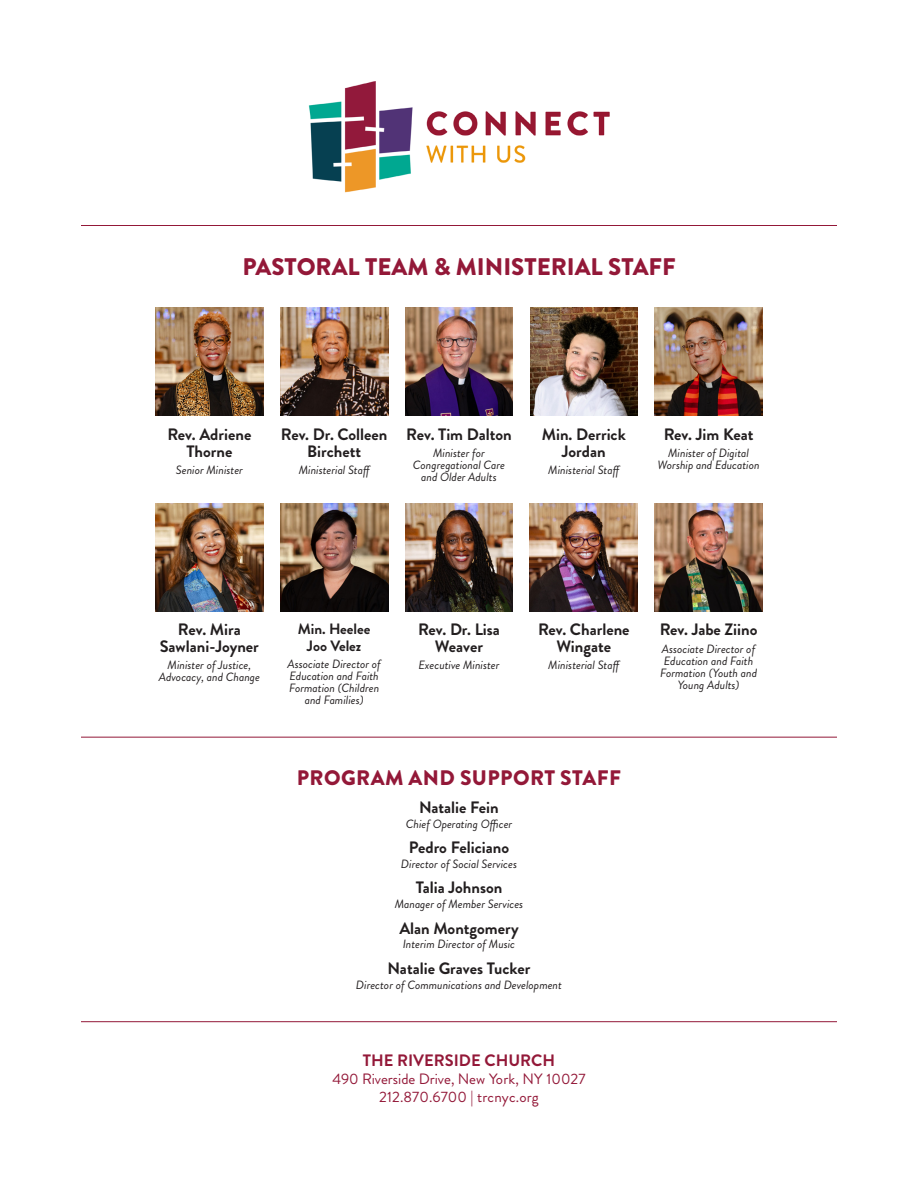
<style>
.page{position:relative;width:918px;height:1188px;background:#fff}
.page>*{position:absolute;margin:0;border:0;box-sizing:border-box;transform-origin:0 0}
.t1{font:900 24px "Brandon Grotesque";color:#931838}
.t2{font:900 21px "Brandon Grotesque";letter-spacing:.02em;color:#931838}
.t3{font:700 16.5px "Brandon Grotesque";color:#231f20}
.t4{font:700 16.5px "Brandon Grotesque";color:#931838}
.t5{font:15px "Brandon Grotesque";letter-spacing:.005em;color:#931838}
.t6{font:700 15px "Brandon Grotesque";color:#231f20}
.t7{font:italic 12px/12px "Brandon Grotesque";color:#231f20;text-align:center}
</style>
<div class="page">
<hr style="left:81px;top:225px;width:756px;height:1px;background:#931838">
<hr style="left:81px;top:1021px;width:756px;height:1px;background:#931838">
<hr style="left:81px;top:737px;width:756px;height:1px;background:#931838">
<img style="left:308px;top:81px;width:302px;height:111px">
<img style="left:655px;top:503px;width:108px;height:108px">
<img style="left:530px;top:503px;width:108px;height:108px">
<img style="left:405px;top:503px;width:108px;height:108px">
<img style="left:280px;top:503px;width:108px;height:108px">
<img style="left:155px;top:503px;width:108px;height:108px">
<img style="left:655px;top:308px;width:108px;height:108px">
<img style="left:531px;top:308px;width:107px;height:108px">
<img style="left:405px;top:308px;width:108px;height:108px">
<img style="left:280px;top:308px;width:108px;height:108px">
<img style="left:155px;top:308px;width:108px;height:108px">
<p class="t1" style="left:242px;top:250px;width:435px">PASTORAL TEAM &amp; MINISTERIAL STAFF</p>
<p class="t3" style="left:167px;top:423px;width:85px">Rev. Adriene</p>
<p class="t3" style="left:186px;top:439px;width:47px">Thorne</p>
<p class="t7" style="left:176px;top:464px;width:69px">Senior Minister</p>
<p class="t3" style="left:281px;top:423px;width:108px">Rev. Dr. Colleen</p>
<p class="t3" style="left:307px;top:439px;width:55px">Birchett</p>
<p class="t7" style="left:299px;top:464px;width:74px">Ministerial Staff</p>
<p class="t3" style="left:406px;top:423px;width:107px">Rev. Tim Dalton</p>
<p class="t7" style="left:413px;top:447px;width:94px">Minister for<br>Congregational Care and Older Adults</p>
<p class="t3" style="left:542px;top:423px;width:85px">Min. Derrick</p>
<p class="t3" style="left:562px;top:439px;width:45px">Jordan</p>
<p class="t7" style="left:548px;top:464px;width:74px">Ministerial Staff</p>
<p class="t3" style="left:664px;top:423px;width:91px">Rev. Jim Keat</p>
<p class="t7" style="left:658px;top:447px;width:104px">Minister of Digital<br>Worship and Education</p>
<p class="t3" style="left:178px;top:618px;width:64px">Rev. Mira</p>
<p class="t3" style="left:160px;top:634px;width:101px">Sawlani-Joyner</p>
<p class="t7" style="left:159px;top:659px;width:103px">Minister of Justice,<br>Advocacy, and Change</p>
<p class="t6" style="left:298px;top:618px;width:74px">Min. Heelee</p>
<p class="t6" style="left:307px;top:635px;width:56px">Joo Velez</p>
<p class="t7" style="left:287px;top:658px;width:95px">Associate Director of<br>Education and Faith<br>Formation (Children and Families)</p>
<p class="t3" style="left:418px;top:618px;width:83px">Rev. Dr. Lisa</p>
<p class="t3" style="left:435px;top:634px;width:50px">Weaver</p>
<p class="t7" style="left:418px;top:659px;width:83px">Executive Minister</p>
<p class="t3" style="left:538px;top:618px;width:93px">Rev. Charlene</p>
<p class="t3" style="left:556px;top:634px;width:56px">Wingate</p>
<p class="t7" style="left:548px;top:659px;width:74px">Ministerial Staff</p>
<p class="t2" style="left:297px;top:763px;width:326px">PROGRAM AND SUPPORT STAFF</p>
<p class="t3" style="left:419px;top:796px;width:81px">Natalie Fein</p>
<p class="t7" style="left:406px;top:818px;width:108px">Chief Operating Officer</p>
<p class="t3" style="left:409px;top:836px;width:102px">Pedro Feliciano</p>
<p class="t7" style="left:401px;top:858px;width:118px">Director of Social Services</p>
<p class="t3" style="left:416px;top:876px;width:88px">Talia Johnson</p>
<p class="t7" style="left:395px;top:898px;width:130px">Manager of Member Services</p>
<p class="t3" style="left:399px;top:916px;width:121px">Alan Montgomery</p>
<p class="t7" style="left:403px;top:938px;width:114px">Interim Director of Music</p>
<p class="t3" style="left:388px;top:957px;width:144px">Natalie Graves Tucker</p>
<p class="t7" style="left:356px;top:979px;width:208px">Director of Communications and Development</p>
<p class="t4" style="left:363px;top:1049px;width:194px">THE RIVERSIDE CHURCH</p>
<p class="t5" style="left:332px;top:1069px;width:255px">490 Riverside Drive, New York, NY 10027</p>
<p class="t5" style="left:379px;top:1087px;width:161px">212.870.6700 | trcnyc.org</p>
<p class="t3" style="left:660px;top:618px;width:99px">Rev. Jabe Ziino</p>
<p class="t7" style="left:660px;top:643px;width:99px">Associate Director of<br>Education and Faith<br>Formation (Youth and<br>Young Adults)</p>
</div>
